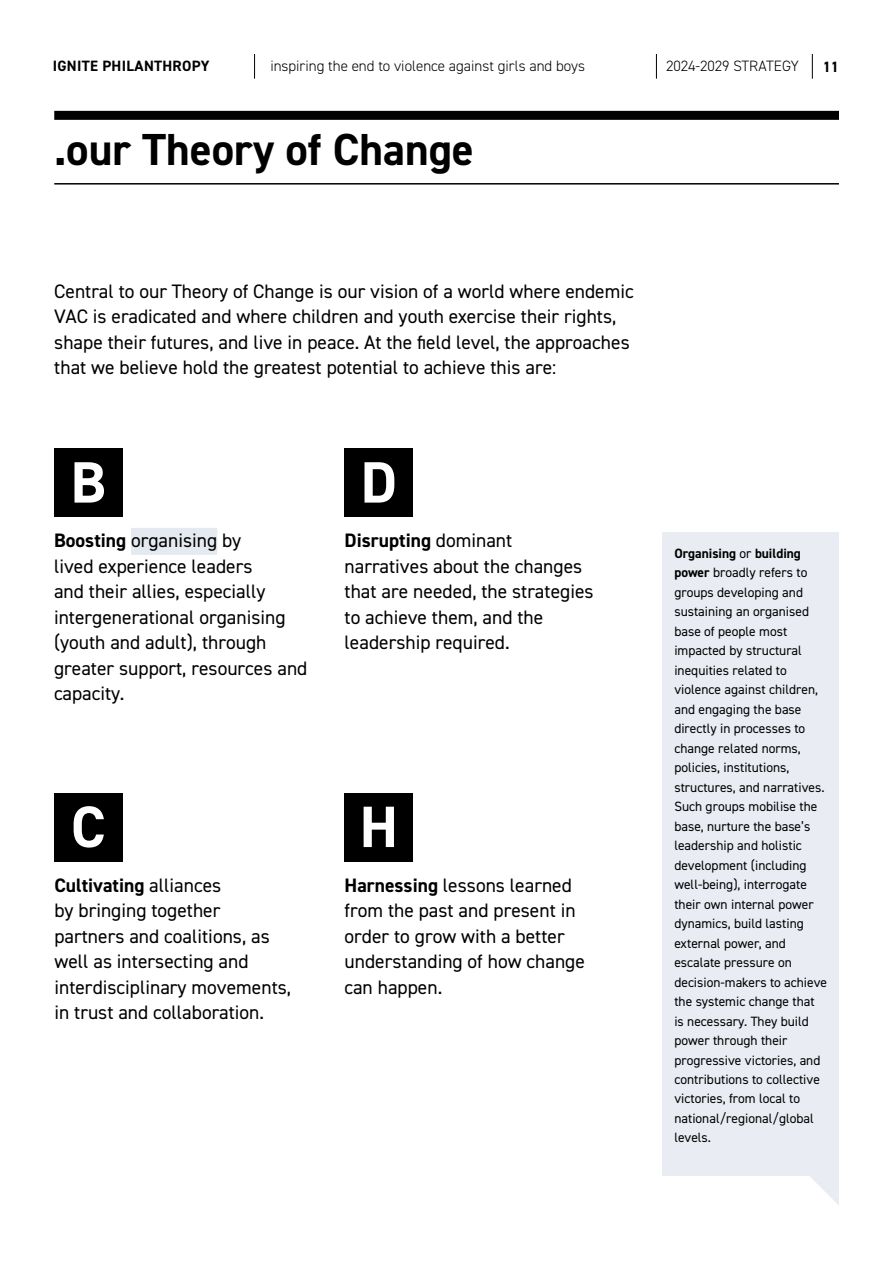
<style>
.page{position:relative;width:893px;height:1263px;background:#fff}
.page>*{position:absolute;margin:0;border:0;box-sizing:border-box;transform-origin:0 0}
.t1{font:700 58.5px "DIN2014";color:#fff}
.t2{font:700 45px "DIN2014";color:#000}
.t3{font:19.5px/25.5px "DIN2014";color:#000}
.t4{font:300 15px "DIN2014";color:#000}
.t5{font:700 15px "DIN2014";letter-spacing:.02em;color:#000}
.t6{font:13.5px/19.5px "DIN2014";color:#000}
.s1{font-weight:700}
</style>
<div class="page">
<svg style="left:656px;top:54px;width:1px;height:25px"></svg>
<svg style="left:254px;top:54px;width:1px;height:25px"></svg>
<svg style="left:812px;top:54px;width:1px;height:25px"></svg>
<div style="left:131px;top:528px;width:86px;height:27px;background:#e5eaf1"></div>
<div style="left:54px;top:449px;width:68px;height:68px;background:#000"></div>
<div style="left:345px;top:449px;width:68px;height:68px;background:#000"></div>
<div style="left:54px;top:793px;width:68px;height:69px;background:#000"></div>
<div style="left:345px;top:793px;width:68px;height:69px;background:#000"></div>
<div style="left:54px;top:111px;width:785px;height:9px;background:#000"></div>
<hr style="left:54px;top:183px;width:785px;height:2px;background:#000">
<div style="left:662px;top:532px;width:177px;height:644px;background:#e9edf3"></div>
<svg style="left:810px;top:1176px;width:29px;height:29px"></svg>
<p class="t5" style="left:53px;top:56px;width:158px">IGNITE PHILANTHROPY</p>
<p class="t4" style="left:270px;top:57px;width:316px">inspiring the end to violence against girls and boys</p>
<p class="t4" style="left:666px;top:57px;width:134px">2024-2029 STRATEGY</p>
<p class="t5" style="left:823px;top:57px;width:18px">11</p>
<h2 class="t2" style="left:54px;top:120px;width:421px">.our Theory of Change</h2>
<p class="t3" style="left:54px;top:278px;width:581px">Central to our Theory of Change is our vision of a world where endemic VAC is eradicated and where children and youth exercise their rights, shape their futures, and live in peace. At the field level, the approaches that we believe hold the greatest potential to achieve this are:</p>
<h1 class="t1" style="left:71px;top:443px;width:37px">B</h1>
<h1 class="t1" style="left:361px;top:443px;width:38px">D</h1>
<p class="t3" style="left:54px;top:527px;width:255px"><span class="s1">Boosting</span> organising by<br>lived experience leaders<br>and their allies, especially intergenerational organising (youth and adult), through greater support, resources and capacity.</p>
<p class="t3" style="left:345px;top:528px;width:251px"><span class="s1">Disrupting</span> dominant narratives about the changes that are needed, the strategies to achieve them, and the leadership required.</p>
<h1 class="t1" style="left:71px;top:788px;width:36px">C</h1>
<h1 class="t1" style="left:360px;top:788px;width:40px">H</h1>
<p class="t3" style="left:54px;top:872px;width:238px"><span class="s1">Cultivating</span> alliances<br>by bringing together partners and coalitions, as well as intersecting and interdisciplinary movements, in trust and collaboration.</p>
<p class="t3" style="left:345px;top:872px;width:242px"><span class="s1">Harnessing</span> lessons learned from the past and present in order to grow with a better understanding of how change can happen.</p>
<p class="t6" style="left:674px;top:543px;width:154px"><span class="s1">Organising</span> or <span class="s1">building power</span> broadly refers to groups developing and sustaining an organised base of people most impacted by structural inequities related to violence against children, and engaging the base directly in processes to change related norms, policies, institutions, structures, and narratives.<br>Such groups mobilise the base, nurture the base’s leadership and holistic development (including well-being), interrogate their own internal power dynamics, build lasting external power, and escalate pressure on decision-makers to achieve the systemic change that is necessary. They build power through their progressive victories, and contributions to collective victories, from local to national/regional/global levels.</p>
</div>
